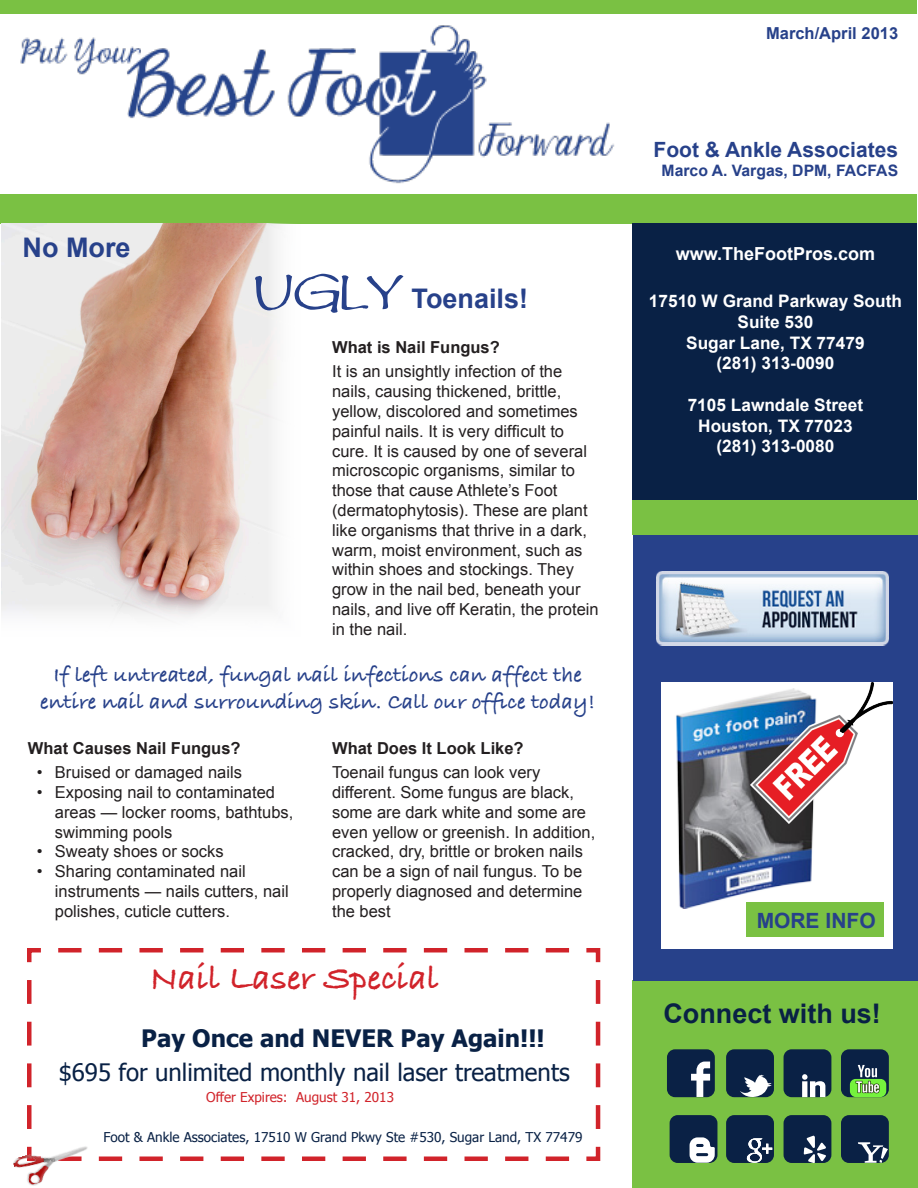
<style>
.page{position:relative;width:918px;height:1188px;background:#fff}
.page>*{position:absolute;margin:0;border:0;box-sizing:border-box;transform-origin:0 0}
.t1{font:54px "Di Murphic";color:#27418a}
.t2{font:36px "Bradley Hand ITCTT Bold";color:#d1232a}
.t3{font:700 27px "Arial";color:#27418a}
.t4{font:700 27px "Arial";color:#092145}
.t5{font:24px "Tahoma";color:#092145}
.t6{font:700 24px "Tahoma";color:#092145}
.t7{font:22.5px/27px "Bradley Hand ITCTT Bold";color:#27418a;text-align:center}
.t8{font:700 21px "Arial";color:#27418a}
.t9{font:700 18px "Arial";color:#fff}
.t10{font:700 17.25px "Arial";color:#fff}
.t11{font:16.5px/19.8px "Arial";color:#231f20}
.t12{font:700 16.5px "Arial";color:#231f20}
.t13{font:700 16.5px "Arial";color:#27418a}
.t14{font:700 15.75px "Arial";color:#27418a}
.t15{font:13.5px "Tahoma";color:#092145}
.t16{font:13.5px "Tahoma";color:#d1232a}
</style>
<div class="page">
<div style="left:1px;top:1px;width:916px;height:13px;background:#7ac143"></div>
<div style="left:1px;top:194px;width:916px;height:29px;background:#7ac143"></div>
<img style="left:20px;top:25px;width:595px;height:159px">
<div style="left:632px;top:223px;width:285px;height:277px;background:#092145"></div>
<div style="left:633px;top:981px;width:285px;height:207px;background:#7ac143"></div>
<div style="left:633px;top:535px;width:285px;height:446px;background:#27418a"></div>
<div style="left:633px;top:500px;width:285px;height:35px;background:#7ac143"></div>
<img style="left:2px;top:223px;width:300px;height:397px">
<div style="left:667px;top:1049px;width:48px;height:48px;background:#0a2145;border-radius:8px"></div>
<svg style="left:691px;top:1062px;width:19px;height:35px"></svg>
<div style="left:726px;top:1049px;width:48px;height:48px;background:#0a2145;border-radius:8px"></div>
<svg style="left:740px;top:1075px;width:32px;height:22px"></svg>
<div style="left:784px;top:1049px;width:47px;height:48px;background:#0a2145;border-radius:8px"></div>
<svg style="left:802px;top:1074px;width:23px;height:23px"></svg>
<div style="left:841px;top:1049px;width:48px;height:48px;background:#0a2145;border-radius:8px"></div>
<div style="left:850px;top:1079px;width:36px;height:18px;background:#75f23d;border-radius:6px"></div>
<svg style="left:856px;top:1065px;width:24px;height:28px"></svg>
<div style="left:670px;top:1115px;width:47px;height:48px;background:#0a2145;border-radius:8px"></div>
<svg style="left:690px;top:1137px;width:25px;height:26px"></svg>
<div style="left:726px;top:1115px;width:48px;height:48px;background:#0a2145;border-radius:8px"></div>
<svg style="left:747px;top:1138px;width:25px;height:25px"></svg>
<div style="left:784px;top:1115px;width:47px;height:48px;background:#0a2145;border-radius:8px"></div>
<svg style="left:804px;top:1135px;width:22px;height:28px"></svg>
<div style="left:841px;top:1115px;width:48px;height:48px;background:#0a2145;border-radius:8px"></div>
<svg style="left:858px;top:1142px;width:30px;height:21px"></svg>
<img style="left:657px;top:571px;width:232px;height:74px">
<div style="left:661px;top:683px;width:232px;height:266px;background:#fff"></div>
<svg style="left:27px;top:948px;width:574px;height:213px"></svg>
<img style="left:13px;top:1139px;width:79px;height:47px">
<img style="left:676px;top:698px;width:137px;height:211px">
<img style="left:751px;top:683px;width:142px;height:140px">
<div style="left:746px;top:902px;width:138px;height:35px;background:#7ac143"></div>
<p class="t3" style="left:23px;top:229px;width:109px">No More</p>
<p class="t1" style="left:255px;top:262px;width:152px">UGLY</p>
<p class="t3" style="left:412px;top:281px;width:118px">Toenails!</p>
<p class="t12" style="left:332px;top:336px;width:169px">What is Nail Fungus?</p>
<p class="t11" style="left:332px;top:362px;width:268px">It is an unsightly infection of the nails, causing thickened, brittle, yellow, discolored and sometimes painful nails. It is very difficult to cure. It is caused by one of several microscopic organisms, similar to those that cause Athlete’s Foot (dermatophytosis). These are plant like organisms that thrive in a dark, warm, moist environment, such as within shoes and stockings. They grow in the nail bed, beneath your nails, and live off Keratin, the protein in the nail.</p>
<p class="t7" style="left:40px;top:660px;width:556px">If left untreated, fungal nail infections can affect the entire nail and surrounding skin. Call our office today!</p>
<p class="t12" style="left:28px;top:737px;width:214px">What Causes Nail Fungus?</p>
<p class="t11" style="left:37px;top:763px;width:207px">• Bruised or damaged nails</p>
<p class="t11" style="left:55px;top:783px;width:240px;text-indent:-18px">• Exposing nail to contaminated areas — locker rooms, bathtubs, swimming pools</p>
<p class="t11" style="left:37px;top:842px;width:188px">• Sweaty shoes or socks</p>
<p class="t11" style="left:55px;top:862px;width:235px;text-indent:-18px">• Sharing contaminated nail instruments — nails cutters, nail polishes, cuticle cutters.</p>
<p class="t12" style="left:332px;top:737px;width:193px">What Does It Look Like?</p>
<p class="t11" style="left:332px;top:763px;width:265px">Toenail fungus can look very different. Some fungus are black, some are dark white and some are even yellow or greenish. In addition, cracked, dry, brittle or broken nails can be a sign of nail fungus. To be properly diagnosed and determine the best</p>
<p class="t2" style="left:150px;top:951px;width:290px">Nail Laser Special</p>
<p class="t6" style="left:141px;top:1022px;width:405px">Pay Once and NEVER Pay Again!!!</p>
<p class="t5" style="left:59px;top:1056px;width:513px">$695 for unlimited monthly nail laser treatments</p>
<p class="t16" style="left:206px;top:1088px;width:189px">Offer Expires: August 31, 2013</p>
<p class="t15" style="left:104px;top:1128px;width:480px">Foot &amp; Ankle Associates, 17510 W Grand Pkwy Ste #530, Sugar Land, TX 77479</p>
<p class="t13" style="left:766px;top:22px;width:134px">March/April 2013</p>
<p class="t8" style="left:654px;top:136px;width:246px">Foot &amp; Ankle Associates</p>
<p class="t14" style="left:662px;top:160px;width:238px">Marco A. Vargas, DPM, FACFAS</p>
<p class="t9" style="left:676px;top:241px;width:201px">www.TheFootPros.com</p>
<p class="t10" style="left:649px;top:290px;width:255px">17510 W Grand Parkway South</p>
<p class="t10" style="left:738px;top:311px;width:77px">Suite 530</p>
<p class="t10" style="left:686px;top:331px;width:180px">Sugar Lane, TX 77479</p>
<p class="t10" style="left:716px;top:352px;width:119px">(281) 313-0090</p>
<p class="t10" style="left:688px;top:393px;width:177px">7105 Lawndale Street</p>
<p class="t10" style="left:698px;top:414px;width:156px">Houston, TX 77023</p>
<p class="t10" style="left:716px;top:435px;width:119px">(281) 313-0080</p>
<p class="t8" style="left:757px;top:907px;width:121px">MORE INFO</p>
<p class="t4" style="left:663px;top:996px;width:219px">Connect with us!</p>
</div>
